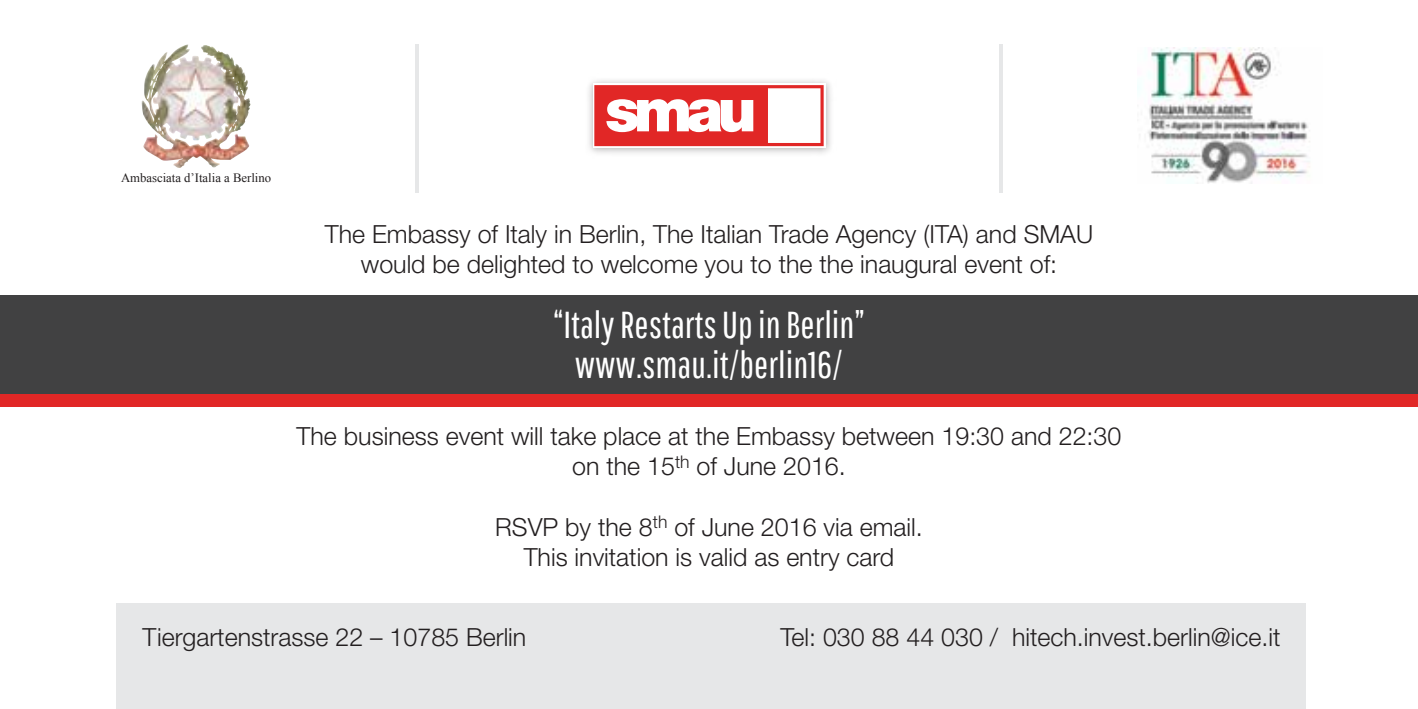
<style>
.page{position:relative;width:1418px;height:709px;background:#fff}
.page>*{position:absolute;margin:0;border:0;box-sizing:border-box;transform-origin:0 0}
.t1{font:37.5px/40px "Pathway Gothic One";color:#fff;text-align:center}
.t2{font:300 25px/30px "Helvetica Neue LT Std";color:#231f20;text-align:center}
.t3{font:12.75px "Times New Roman";color:#231f20}
</style>
<div class="page">
<div style="left:117px;top:604px;width:1189px;height:105px;background:#e6e7e8"></div>
<hr style="left:415px;top:44px;width:4px;height:148px;background:#e6e7e8">
<hr style="left:999px;top:44px;width:3px;height:148px;background:#e6e7e8">
<img style="left:1137px;top:47px;width:173px;height:137px">
<img style="left:588px;top:80px;width:243px;height:74px">
<svg style="left:592px;top:83px;width:233px;height:65px"></svg>
<svg style="left:594px;top:85px;width:229px;height:61px"></svg>
<img style="left:142px;top:45px;width:107px;height:123px">
<div style="left:0;top:295px;width:1417px;height:100px;background:#414142"></div>
<div style="left:0;top:395px;width:1417px;height:12px;background:#e12726"></div>
<p class="t3" style="left:121px;top:169px;width:152px">Ambasciata d’Italia a Berlino</p>
<p class="t2" style="left:325px;top:218px;width:769px">The Embassy of Italy in Berlin, The Italian Trade Agency (ITA) and SMAU would be delighted to welcome you to the the inaugural event of:</p>
<h1 class="t1" style="left:553px;top:304px;width:313px">“Italy Restarts Up in Berlin” www.smau.it/berlin16/</h1>
<p class="t2" style="left:297px;top:421px;width:826px">The business event will take place at the Embassy between 19:30 and 22:30 on the 15<sup>th</sup> of June 2016.</p>
<p class="t2" style="left:495px;top:511px;width:429px">RSVP by the 8<sup>th</sup> of June 2016 via email.<br>This invitation is valid as entry card</p>
<p class="t2" style="left:142px;top:622px;width:385px">Tiergartenstrasse 22 – 10785 Berlin</p>
<p class="t2" style="left:780px;top:622px;width:501px">Tel: 030 88 44 030 / hitech.invest.berlin@ice.it</p>
</div>
